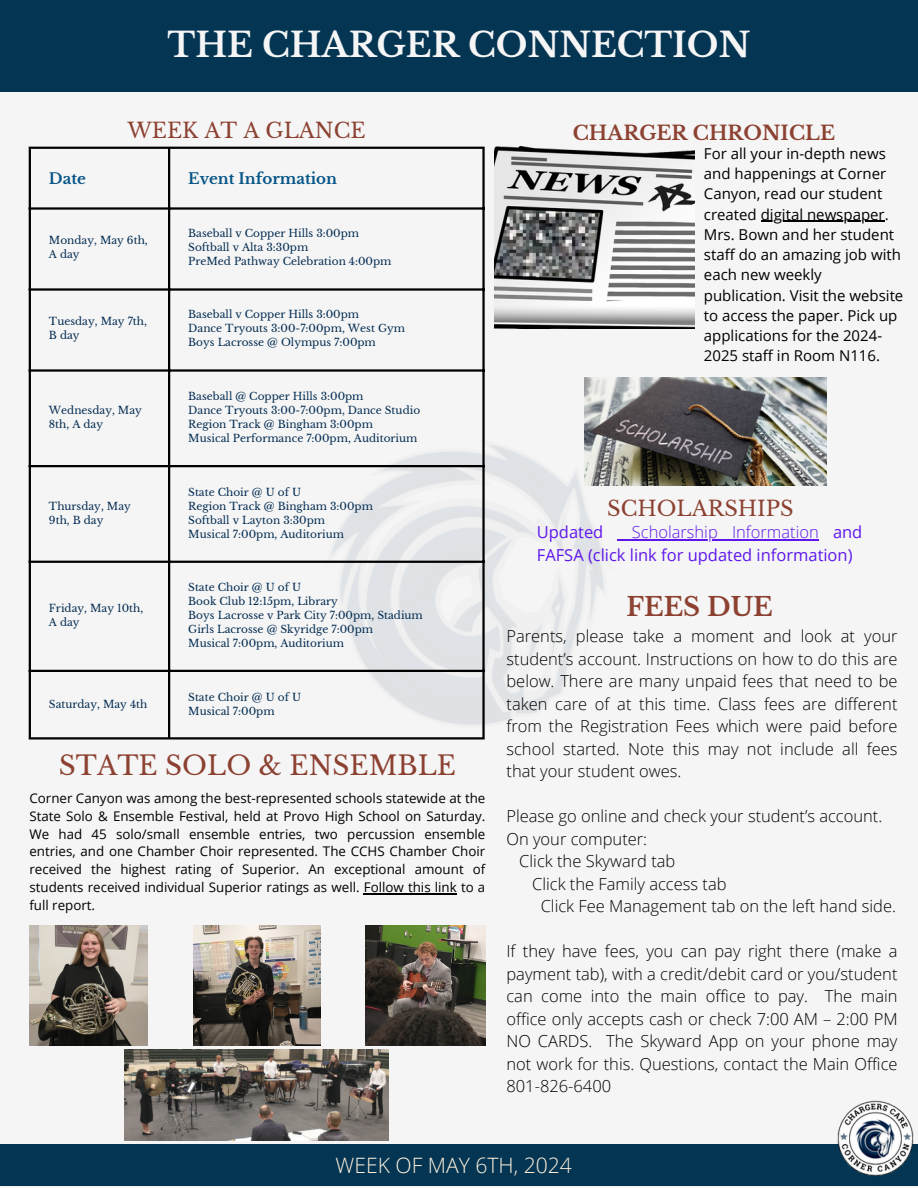
<style>
.page{position:relative;width:918px;height:1188px;background:#f5f5f5}
.page>*{position:absolute;margin:0;border:0;box-sizing:border-box;transform-origin:0 0}
.t1{font:700 33.75px "Libre Baskerville";color:#f5f5f5}
.t2{font:26.4px "Libre Baskerville";color:#8c4131}
.t3{font:700 25.65px "Libre Baskerville";color:#8c4131}
.t4{font:300 21.15px "Open Sans";color:#fff0db}
.t5{font:20.85px "Libre Baskerville";color:#8c4131}
.t6{font:700 19.65px "Libre Baskerville";color:#8c4131}
.t7{font:300 16.5px/22.5px "Open Sans";color:#000;text-align:justify}
.t8{font:16.5px/22.5px "Open Sans";color:#5e17eb}
.t9{font:15px/20.2px "Open Sans";color:#000}
.t10{font:700 15px "Libre Baskerville";color:#065687}
.t11{font:13.35px/17.9px "Open Sans";color:#000;text-align:justify}
.t12{font:10.5px/14px "Libre Baskerville";color:#032c52}
.s1{font-weight:300}
</style>
<div class="page">
<div style="left:0;top:0;width:918px;height:92px;background:#043654"></div>
<img style="left:311px;top:425px;width:318px;height:300px">
<div style="left:0;top:1145px;width:918px;height:41px;background:#043654"></div>
<hr style="left:29px;top:149px;width:2px;height:588px;background:#000">
<hr style="left:168px;top:149px;width:2px;height:588px;background:#000">
<hr style="left:482px;top:149px;width:3px;height:588px;background:#000">
<hr style="left:29px;top:147px;width:456px;height:2px;background:#000">
<hr style="left:29px;top:207px;width:456px;height:3px;background:#000">
<hr style="left:29px;top:288px;width:456px;height:3px;background:#000">
<hr style="left:29px;top:369px;width:456px;height:3px;background:#000">
<hr style="left:29px;top:465px;width:456px;height:2px;background:#000">
<hr style="left:29px;top:561px;width:456px;height:2px;background:#000">
<hr style="left:29px;top:670px;width:456px;height:2px;background:#000">
<hr style="left:29px;top:737px;width:456px;height:3px;background:#000">
<img style="left:820px;top:1100px;width:98px;height:76px">
<img style="left:585px;top:377px;width:241px;height:108px">
<img style="left:495px;top:147px;width:200px;height:182px">
<img style="left:29px;top:925px;width:119px;height:120px">
<img style="left:193px;top:925px;width:127px;height:120px">
<img style="left:366px;top:925px;width:119px;height:120px">
<img style="left:125px;top:1050px;width:263px;height:91px">
<svg style="left:618px;top:539px;width:14px;height:2px"></svg>
<hr style="left:632px;top:539px;width:187px;height:2px;background:#5e17eb">
<hr style="left:761px;top:221px;width:124px;height:1px;background:#000">
<hr style="left:364px;top:893px;width:93px;height:1px;background:#000">
<h2 class="t1" style="left:168px;top:24px;width:584px">THE CHARGER CONNECTION</h2>
<h5 class="t5" style="left:127px;top:118px;width:240px">WEEK AT A GLANCE</h5>
<h1 class="t10" style="left:49px;top:169px;width:38px">Date</h1>
<h5 class="t10" style="left:188px;top:169px;width:150px">Event Information</h5>
<h4 class="t12" style="left:49px;top:234px;width:100px">Monday, May 6th,<br>A day</h4>
<p class="t12" style="left:49px;top:315px;width:100px">Tuesday, May 7th,<br>B day</p>
<p class="t12" style="left:49px;top:403px;width:94px">Wednesday, May<br>8th, A day</p>
<p class="t12" style="left:49px;top:499px;width:83px">Thursday, May<br>9th, B day</p>
<p class="t12" style="left:49px;top:601px;width:96px">Friday, May 10th,<br>A day</p>
<p class="t12" style="left:49px;top:697px;width:100px">Saturday, May 4th</p>
<p class="t12" style="left:188px;top:227px;width:172px">Baseball v Copper Hills 3:00pm</p>
<p class="t12" style="left:188px;top:241px;width:122px">Softball v Alta 3:30pm</p>
<p class="t12" style="left:188px;top:255px;width:205px">PreMed Pathway Celebration 4:00pm</p>
<p class="t12" style="left:188px;top:308px;width:172px">Baseball v Copper Hills 3:00pm</p>
<p class="t12" style="left:188px;top:322px;width:218px">Dance Tryouts 3:00-7:00pm, West Gym</p>
<p class="t12" style="left:188px;top:336px;width:189px">Boys Lacrosse @ Olympus 7:00pm</p>
<p class="t12" style="left:188px;top:389px;width:177px">Baseball @ Copper Hills 3:00pm</p>
<p class="t12" style="left:188px;top:403px;width:233px">Dance Tryouts 3:00-7:00pm, Dance Studio</p>
<p class="t12" style="left:188px;top:417px;width:186px">Region Track @ Bingham 3:00pm</p>
<p class="t12" style="left:188px;top:431px;width:231px">Musical Performance 7:00pm, Auditorium</p>
<p class="t12" style="left:188px;top:485px;width:114px">State Choir @ U of U</p>
<p class="t12" style="left:188px;top:499px;width:186px">Region Track @ Bingham 3:00pm</p>
<p class="t12" style="left:188px;top:513px;width:138px">Softball v Layton 3:30pm</p>
<p class="t12" style="left:188px;top:527px;width:157px">Musical 7:00pm, Auditorium</p>
<p class="t12" style="left:188px;top:580px;width:114px">State Choir @ U of U</p>
<p class="t12" style="left:188px;top:594px;width:151px">Book Club 12:15pm, Library</p>
<p class="t12" style="left:188px;top:608px;width:236px">Boys Lacrosse v Park City 7:00pm, Stadium</p>
<p class="t12" style="left:188px;top:622px;width:186px">Girls Lacrosse @ Skyridge 7:00pm</p>
<p class="t12" style="left:188px;top:636px;width:157px">Musical 7:00pm, Auditorium</p>
<p class="t12" style="left:188px;top:690px;width:114px">State Choir @ U of U</p>
<p class="t12" style="left:188px;top:704px;width:88px">Musical 7:00pm</p>
<h2 class="t2" style="left:59px;top:749px;width:399px">STATE SOLO &amp; ENSEMBLE</h2>
<p class="t11" style="left:29px;top:789px;width:457px">Corner Canyon was among the best-represented schools statewide at the State Solo &amp; Ensemble Festival, held at Provo High School on Saturday.<br>We had 45 solo/small ensemble entries, two percussion ensemble entries, and one Chamber Choir represented. The CCHS Chamber Choir received the highest rating of Superior. An exceptional amount of students received individual Superior ratings as well. Follow this link to a full report.</p>
<p class="t6" style="left:573px;top:121px;width:264px">CHARGER CHRONICLE</p>
<p class="t9" style="left:704px;top:143px;width:186px">For all your in-depth news and happenings at Corner<br>Canyon, read our student created digital newspaper.</p>
<p class="t9" style="left:704px;top:224px;width:201px">Mrs. Bown and her student staff do an amazing job with each new weekly publication. Visit the website to access the paper. Pick up applications for the 2024-<br>2025 staff in Room N116.</p>
<h6 class="t5" style="left:607px;top:496px;width:188px">SCHOLARSHIPS</h6>
<h6 class="t8" style="left:537px;top:521px;width:327px;text-indent:95px"><span class="s1">Scholarship Information</span> and<br>FAFSA (click link for updated information)</h6>
<h6 class="t8" style="left:537px;top:521px;width:68px">Updated</h6>
<h3 class="t3" style="left:626px;top:591px;width:148px">FEES DUE</h3>
<p class="t7" style="left:506px;top:625px;width:393px">Parents, please take a moment and look at your student’s account. Instructions on how to do this are below. There are many unpaid fees that need to be taken care of at this time. Class fees are different from the Registration Fees which were paid before school started. Note this may not include all fees that your student owes.</p>
<p class="t7" style="left:506px;top:805px;width:377px">Please go online and check your student’s account.</p>
<p class="t7" style="left:506px;top:827px;width:142px">On your computer:</p>
<p class="t7" style="left:519px;top:850px;width:158px">Click the Skyward tab</p>
<p class="t7" style="left:532px;top:872px;width:196px">Click the Family access tab</p>
<p class="t7" style="left:541px;top:895px;width:357px">Click Fee Management tab on the left hand side.</p>
<h5 class="t7" style="left:506px;top:940px;width:393px">If they have fees, you can pay right there (make a payment tab), with a credit/debit card or you/student can come into the main office to pay. The main office only accepts cash or check 7:00 AM – 2:00 PM NO CARDS. The Skyward App on your phone may not work for this. Questions, contact the Main Office 801-826-6400</h5>
<p class="t4" style="left:336px;top:1150px;width:238px">WEEK OF MAY 6TH, 2024</p>
</div>
